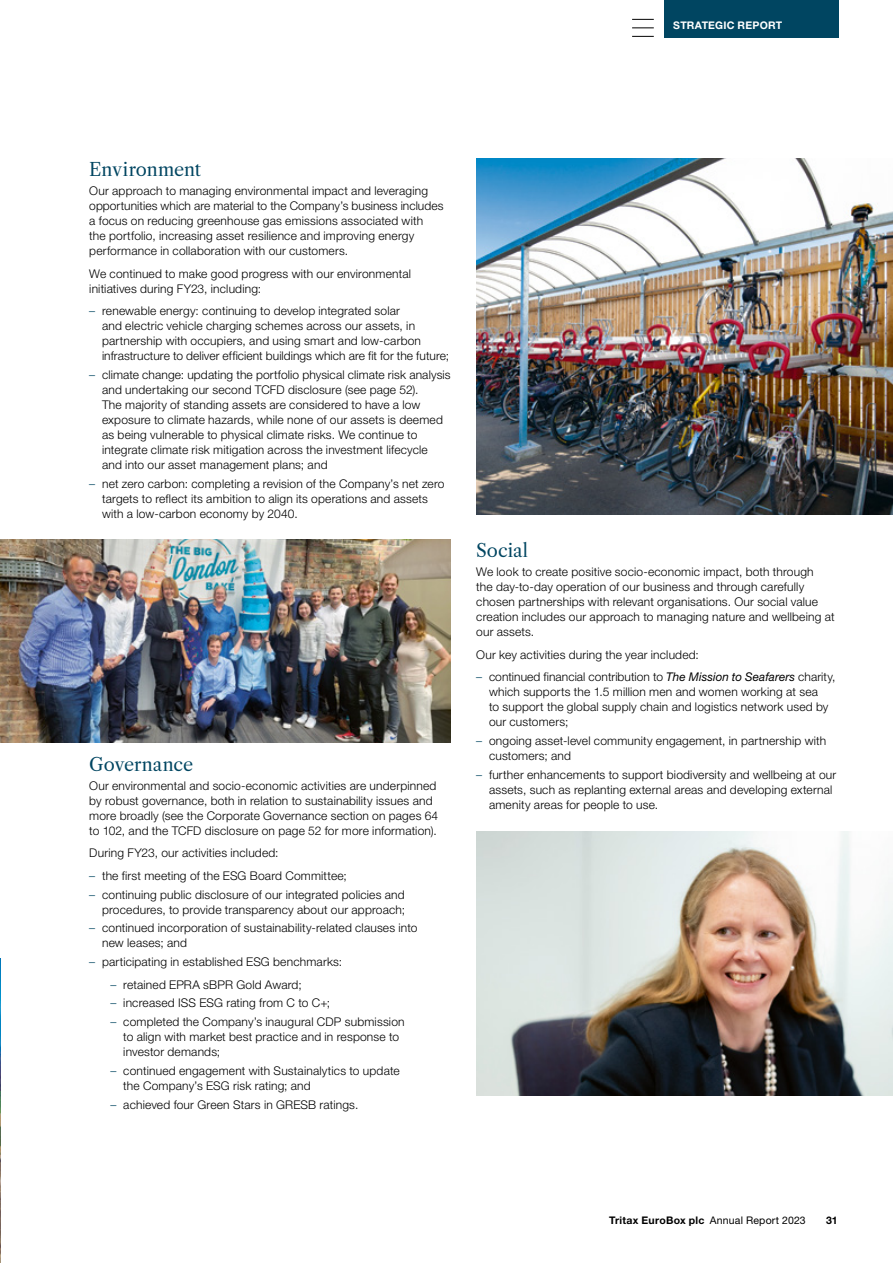
<style>
.page{position:relative;width:893px;height:1263px;background:#fff}
.page>*{position:absolute;margin:0;border:0;box-sizing:border-box;transform-origin:0 0}
.Subhead_0{font:18px "Libre Caslon Text";color:#004561}
.Body_Text{font:300 12px/15px "Helvetica Neue LT Pro";letter-spacing:.015em;color:#000}
.t1{font:700 10.5px "Helvetica Neue LT Pro";letter-spacing:.025em;color:#000}
.t2{font:700 10.5px "Helvetica Neue LT Pro";letter-spacing:.025em;color:#fff}
.s1{color:#004561}
.s2{font-weight:400;font-style:italic}
.s3{font-weight:400}
</style>
<div class="page">
<div style="left:665px;top:0;width:174px;height:38px;background:#004561"></div>
<img style="left:0;top:539px;width:451px;height:203px">
<img style="left:476px;top:831px;width:417px;height:265px">
<img style="left:476px;top:158px;width:417px;height:356px">
<img style="left:0;top:958px;width:1px;height:305px">
<svg style="left:632px;top:19px;width:22px;height:1px"></svg>
<svg style="left:632px;top:28px;width:22px;height:1px"></svg>
<svg style="left:632px;top:36px;width:22px;height:1px"></svg>
<p class="t2" style="left:673px;top:19px;width:111px">STRATEGIC REPORT</p>
<p class="Subhead_0" style="left:89px;top:158px;width:113px">Environment</p>
<p class="Body_Text" style="left:89px;top:183px;width:356px">Our approach to managing environmental impact and leveraging opportunities which are material to the Company’s business includes a focus on reducing greenhouse gas emissions associated with<br>the portfolio, increasing asset resilience and improving energy performance in collaboration with our customers.</p>
<p class="Body_Text" style="left:89px;top:266px;width:323px">We continued to make good progress with our environmental initiatives during FY23, including:</p>
<p class="Body_Text" style="left:102px;top:303px;width:348px;text-indent:-13px"><span class="s1">–</span> renewable energy: continuing to develop integrated solar<br>and electric vehicle charging schemes across our assets, in partnership with occupiers, and using smart and low-carbon infrastructure to deliver efficient buildings which are fit for the future;</p>
<p class="Body_Text" style="left:102px;top:367px;width:350px;text-indent:-13px"><span class="s1">–</span> climate change: updating the portfolio physical climate risk analysis and undertaking our second TCFD disclosure (see page 52).<br>The majority of standing assets are considered to have a low exposure to climate hazards, while none of our assets is deemed as being vulnerable to physical climate risks. We continue to integrate climate risk mitigation across the investment lifecycle and into our asset management plans; and</p>
<p class="Body_Text" style="left:102px;top:476px;width:344px;text-indent:-13px"><span class="s1">–</span> net zero carbon: completing a revision of the Company’s net zero targets to reflect its ambition to align its operations and assets with a low-carbon economy by 2040.</p>
<p class="Subhead_0" style="left:89px;top:753px;width:105px">Governance</p>
<p class="Body_Text" style="left:89px;top:778px;width:350px">Our environmental and socio-economic activities are underpinned by robust governance, both in relation to sustainability issues and more broadly (see the Corporate Governance section on pages 64 to 102, and the TCFD disclosure on page 52 for more information).</p>
<p class="Body_Text" style="left:89px;top:845px;width:191px">During FY23, our activities included:</p>
<p class="Body_Text" style="left:89px;top:868px;width:259px"><span class="s1">–</span> the first meeting of the ESG Board Committee;</p>
<p class="Body_Text" style="left:89px;top:887px;width:317px;text-align:right"><span class="s1">–</span> continuing public disclosure of our integrated policies and procedures, to provide transparency about our approach;</p>
<p class="Body_Text" style="left:102px;top:920px;width:317px;text-indent:-13px"><span class="s1">–</span> continued incorporation of sustainability-related clauses into new leases; and</p>
<p class="Body_Text" style="left:89px;top:954px;width:254px"><span class="s1">–</span> participating in established ESG benchmarks:</p>
<p class="Body_Text" style="left:111px;top:977px;width:193px"><span class="s1">–</span> retained EPRA sBPR Gold Award;</p>
<p class="Body_Text" style="left:111px;top:995px;width:221px"><span class="s1">–</span> increased ISS ESG rating from C to C+;</p>
<p class="Body_Text" style="left:123px;top:1014px;width:283px;text-indent:-13px"><span class="s1">–</span> completed the Company’s inaugural CDP submission to align with market best practice and in response to investor demands;</p>
<p class="Body_Text" style="left:123px;top:1063px;width:278px;text-indent:-13px"><span class="s1">–</span> continued engagement with Sustainalytics to update the Company’s ESG risk rating; and</p>
<p class="Body_Text" style="left:111px;top:1097px;width:249px"><span class="s1">–</span> achieved four Green Stars in GRESB ratings.</p>
<p class="Subhead_0" style="left:476px;top:539px;width:53px">Social</p>
<p class="Body_Text" style="left:476px;top:564px;width:360px">We look to create positive socio-economic impact, both through<br>the day-to-day operation of our business and through carefully chosen partnerships with relevant organisations. Our social value creation includes our approach to managing nature and wellbeing at our assets.</p>
<p class="Body_Text" style="left:476px;top:647px;width:224px">Our key activities during the year included:</p>
<p class="Body_Text" style="left:489px;top:669px;width:348px;text-indent:-13px"><span class="s1">–</span> continued financial contribution to <span class="s2">The Mission to Seafarers</span> charity, which supports the 1.5 million men and women working at sea<br>to support the global supply chain and logistics network used by our customers;</p>
<p class="Body_Text" style="left:489px;top:733px;width:339px;text-indent:-13px"><span class="s1">–</span> ongoing asset-level community engagement, in partnership with customers; and</p>
<p class="Body_Text" style="left:489px;top:767px;width:349px;text-indent:-13px"><span class="s1">–</span> further enhancements to support biodiversity and wellbeing at our assets, such as replanting external areas and developing external amenity areas for people to use.</p>
<p class="t1" style="left:609px;top:1213px;width:198px">Tritax EuroBox plc <span class="s3">Annual Report 2023</span></p>
<p class="t1" style="left:826px;top:1213px;width:13px">31</p>
</div>
